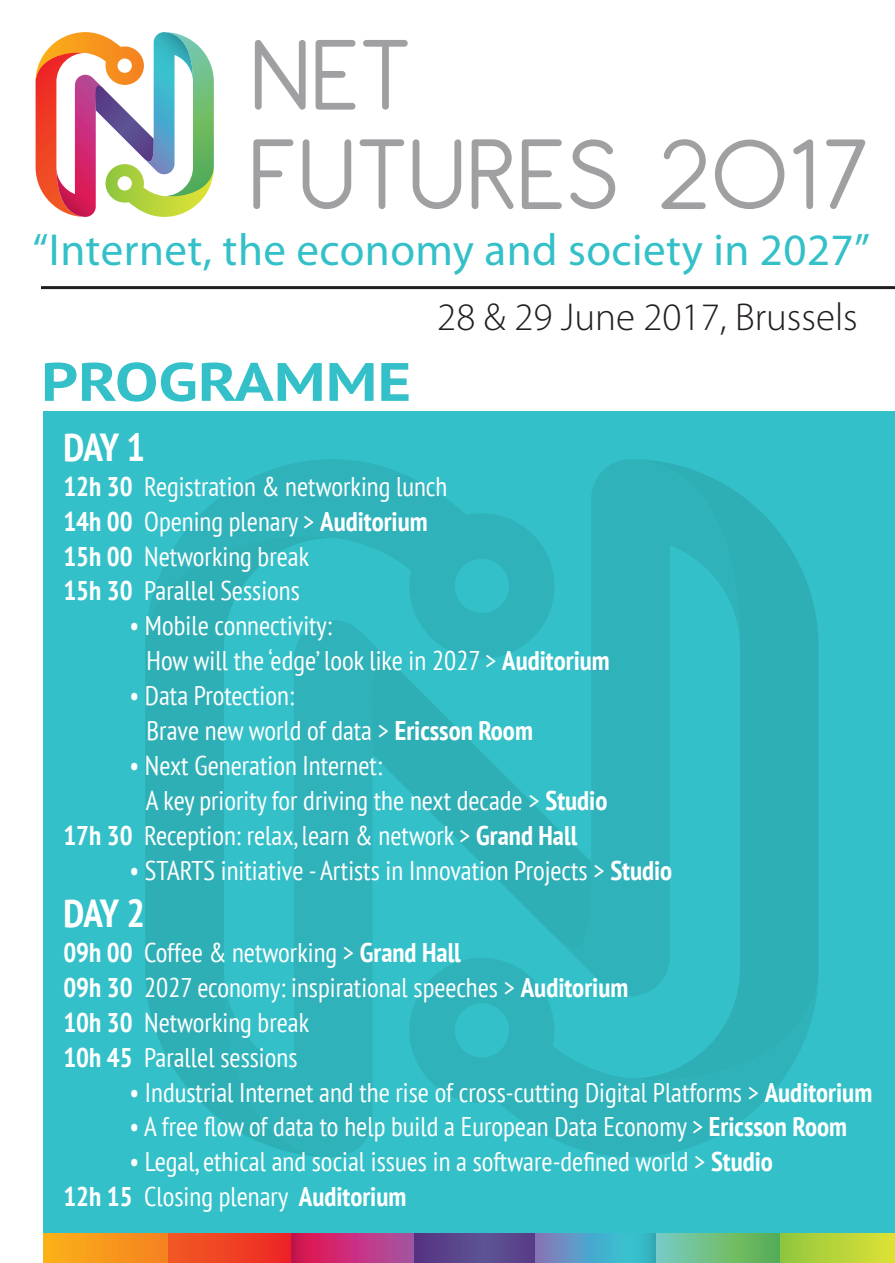
<style>
.page{position:relative;width:895px;height:1263px;background:#fff}
.page>*{position:absolute;margin:0;border:0;box-sizing:border-box;transform-origin:0 0}
.t1{font:700 54px "PT Sans";color:#33c0c8;scale:1.2 1}
.t2{font:45px "Myriad Pro";letter-spacing:.01em;color:#33c0c8}
.t3{font:300 39px "Myriad Pro";color:#231f20}
.t4{font:700 condensed 39px "PT Sans";letter-spacing:-.05em;color:#fff}
.t5{font:condensed 27px/35px "PT Sans";color:#fff}
.s1{font-weight:700}
</style>
<div class="page">
<svg style="left:255px;top:40px;width:50px;height:70px"></svg>
<svg style="left:315px;top:40px;width:40px;height:70px"></svg>
<svg style="left:363px;top:40px;width:45px;height:70px"></svg>
<svg style="left:253px;top:139px;width:40px;height:70px"></svg>
<svg style="left:303px;top:139px;width:48px;height:70px"></svg>
<svg style="left:359px;top:139px;width:45px;height:70px"></svg>
<svg style="left:412px;top:139px;width:49px;height:70px"></svg>
<svg style="left:471px;top:139px;width:42px;height:70px"></svg>
<svg style="left:522px;top:139px;width:40px;height:70px"></svg>
<svg style="left:570px;top:139px;width:45px;height:70px"></svg>
<svg style="left:661px;top:139px;width:44px;height:70px"></svg>
<svg style="left:715px;top:140px;width:69px;height:69px"></svg>
<svg style="left:793px;top:139px;width:20px;height:70px"></svg>
<svg style="left:826px;top:139px;width:39px;height:70px"></svg>
<svg style="left:36px;top:32px;width:178px;height:185px"></svg>
<hr style="left:41px;top:286px;width:854px;height:3px;background:#231f20">
<div style="left:44px;top:412px;width:851px;height:851px;background:#33c0c8"></div>
<svg style="left:145px;top:658px;width:79px;height:464px;background:#2eb0b7"></svg>
<svg style="left:145px;top:459px;width:407px;height:199px;fill:#2fb2ba"></svg>
<svg style="left:224px;top:620px;width:187px;height:537px;fill:#2fb2ba"></svg>
<svg style="left:740px;top:495px;width:78px;height:462px;background:#2eb0b7"></svg>
<svg style="left:409px;top:957px;width:409px;height:200px;fill:#2fb2ba"></svg>
<svg style="left:552px;top:459px;width:188px;height:537px;fill:#2fb2ba"></svg>
<svg style="left:362px;top:633px;width:230px;height:341px"></svg>
<div style="left:44px;top:1233px;width:126px;height:30px;background:linear-gradient(to right,#fbb119,#f48021)"></div>
<div style="left:168px;top:1233px;width:126px;height:30px;background:linear-gradient(to right,#f15c23,#ed2426)"></div>
<svg style="left:291px;top:1233px;width:123px;height:30px;background:#c43179"></svg>
<svg style="left:414px;top:1233px;width:121px;height:30px;background:#59448b"></svg>
<svg style="left:535px;top:1233px;width:122px;height:30px"></svg>
<svg style="left:657px;top:1233px;width:123px;height:30px;background:#6dbd80"></svg>
<div style="left:780px;top:1233px;width:115px;height:30px;background:linear-gradient(to right,#90c63f,#dee235)"></div>
<h2 class="t2" style="left:32px;top:226px;width:839px">“Internet, the economy and society in 2027”</h2>
<h3 class="t3" style="left:437px;top:295px;width:422px">28 &amp; 29 June 2017, Brussels</h3>
<h1 class="t1" style="left:41px;top:346px;width:310px">PROGRAMME</h1>
<h3 class="t4" style="left:63px;top:421px;width:83px">DAY 1</h3>
<p class="t5" style="left:63px;top:468px;width:385px"><span class="s1">12h 30</span> Registration &amp; networking lunch<br><span class="s1">14h 00</span> Opening plenary &gt; <span class="s1">Auditorium<br>15h 00</span> Networking break<br><span class="s1">15h 30</span> Parallel Sessions</p>
<p class="t5" style="left:147px;top:608px;width:464px;text-indent:-17px">• Mobile connectivity:<br>How will the ‘edge’ look like in 2027 &gt; <span class="s1">Auditorium</span></p>
<p class="t5" style="left:147px;top:677px;width:388px;text-indent:-17px">• Data Protection:<br>Brave new world of data &gt; <span class="s1">Ericsson Room</span></p>
<p class="t5" style="left:129px;top:747px;width:254px">• Next Generation Internet:</p>
<p class="t5" style="left:146px;top:782px;width:463px">A key priority for driving the next decade &gt; <span class="s1">Studio</span></p>
<p class="t5" style="left:63px;top:817px;width:515px"><span class="s1">17h 30</span> Reception: relax, learn &amp; network &gt; <span class="s1">Grand Hall</span></p>
<p class="t5" style="left:129px;top:852px;width:544px">• STARTS initiative - Artists in Innovation Projects &gt; <span class="s1">Studio</span></p>
<h3 class="t4" style="left:63px;top:887px;width:83px">DAY 2</h3>
<p class="t5" style="left:63px;top:934px;width:566px"><span class="s1">09h 00</span> Coffee &amp; networking &gt; <span class="s1">Grand Hall<br>09h 30</span> 2027 economy: inspirational speeches &gt; <span class="s1">Auditorium 10h 30</span> Networking break<br><span class="s1">10h 45</span> Parallel sessions</p>
<p class="t5" style="left:129px;top:1074px;width:744px">• Industrial Internet and the rise of cross-cutting Digital Platforms &gt; <span class="s1">Auditorium</span></p>
<p class="t5" style="left:129px;top:1109px;width:719px">• A free flow of data to help build a European Data Economy &gt; <span class="s1">Ericsson Room</span></p>
<p class="t5" style="left:63px;top:1143px;width:711px;text-indent:66px">• Legal, ethical and social issues in a software-defined world &gt; <span class="s1">Studio<br>12h 15</span> Closing plenary <span class="s1">Auditorium</span></p>
</div>
